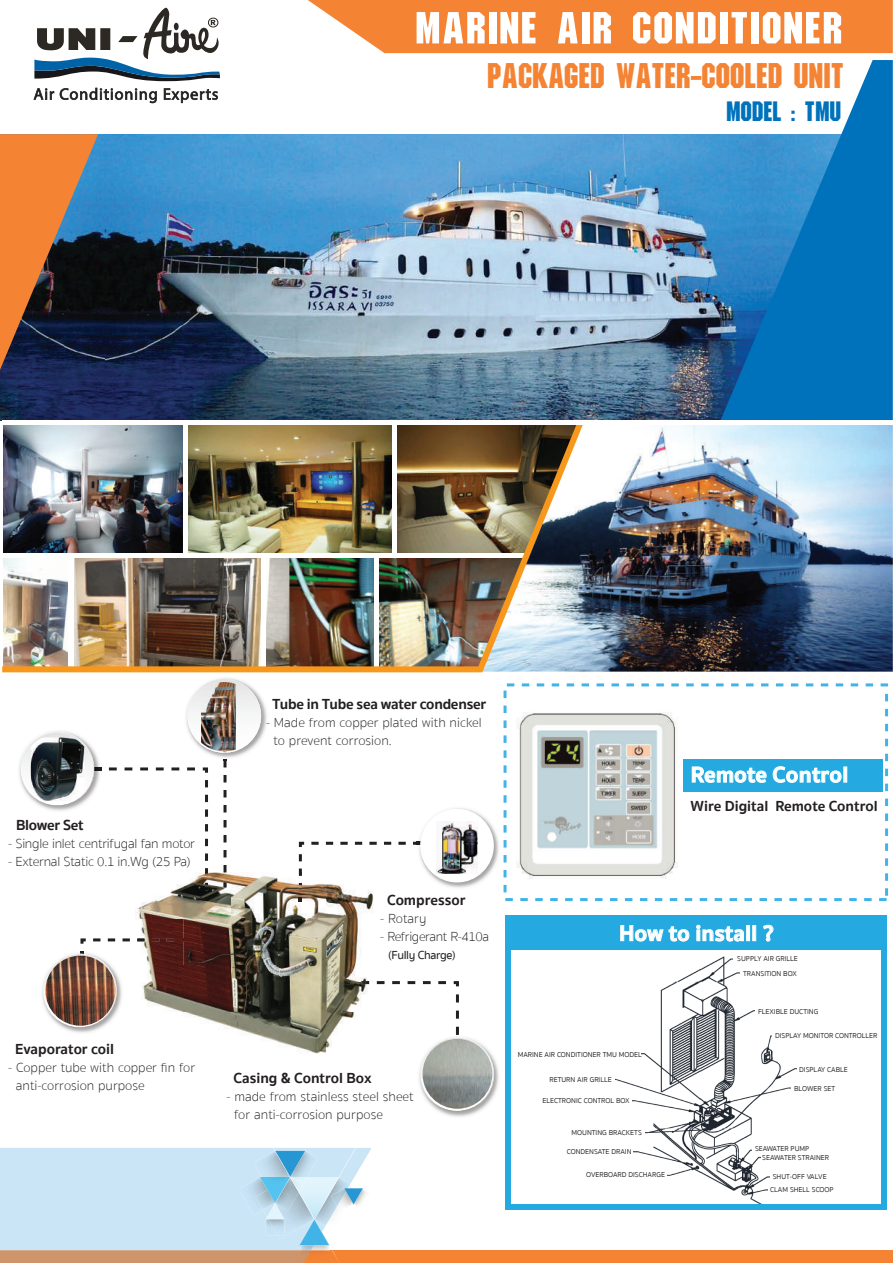
<style>
.page{position:relative;width:893px;height:1263px;background:#fff}
.page>*{position:absolute;margin:0;border:0;box-sizing:border-box;transform-origin:0 0}
.t1{font:700 52.5px "JS Kobori Allcaps";letter-spacing:.03em;color:#fff}
.t2{font:700 42px "JS Kobori Allcaps";color:#f48334;scale:.89 1}
.t3{font:700 33px "JS Kobori Allcaps";color:#0072bc;scale:.89 1}
.t4{font:700 22.5px "Sukhumvit Set";letter-spacing:.01em;color:#fff}
.t5{font:700 15px "Sukhumvit Set";letter-spacing:-.01em;color:#231f20}
.t6{font:100 13.5px/18px "Sukhumvit Set";color:#231f20}
.t7{font:100 13.5px "Sukhumvit Set";letter-spacing:-.02em;color:#231f20}
.t8{font:100 13.5px "Sukhumvit Set";letter-spacing:-.03em;color:#231f20}
.t9{font:500 12px "Sukhumvit Set";letter-spacing:-.03em;color:#231f20}
.t10{font:7.2px/14.7px "Sukhumvit Set Text";color:#231f20;text-align:right}
</style>
<div class="page">
<div style="left:505px;top:915px;width:382px;height:295px;background:#24aae1"></div>
<img style="left:584px;top:425px;width:309px;height:247px">
<img style="left:0;top:134px;width:720px;height:286px">
<svg style="left:720px;top:60px;width:173px;height:360px;fill:#0072bc"></svg>
<svg style="left:0;top:134px;width:98px;height:236px;background:#85583e"></svg>
<div style="left:308px;top:0;width:585px;height:53px;background:#f48334"></div>
<svg style="left:34px;top:8px;width:186px;height:73px"></svg>
<svg style="left:33px;top:88px;width:21px;height:12px"></svg>
<svg style="left:60px;top:88px;width:97px;height:15px"></svg>
<svg style="left:164px;top:88px;width:54px;height:15px"></svg>
<img style="left:2px;top:419px;width:582px;height:253px">
<div style="left:2px;top:420px;width:891px;height:5px;background:#fff"></div>
<svg style="left:299px;top:868px;width:3px;height:4px"></svg>
<svg style="left:299px;top:854px;width:3px;height:7px"></svg>
<svg style="left:299px;top:842px;width:5px;height:5px"></svg>
<svg style="left:311px;top:842px;width:8px;height:3px"></svg>
<svg style="left:326px;top:842px;width:7px;height:3px"></svg>
<svg style="left:340px;top:842px;width:8px;height:3px"></svg>
<svg style="left:355px;top:842px;width:7px;height:3px"></svg>
<svg style="left:369px;top:842px;width:8px;height:3px"></svg>
<svg style="left:384px;top:842px;width:7px;height:3px"></svg>
<svg style="left:398px;top:842px;width:8px;height:3px"></svg>
<svg style="left:205px;top:868px;width:3px;height:4px"></svg>
<svg style="left:205px;top:853px;width:3px;height:8px"></svg>
<svg style="left:205px;top:839px;width:3px;height:7px"></svg>
<svg style="left:205px;top:824px;width:3px;height:7px"></svg>
<svg style="left:205px;top:809px;width:3px;height:8px"></svg>
<svg style="left:205px;top:795px;width:3px;height:7px"></svg>
<svg style="left:205px;top:780px;width:3px;height:7px"></svg>
<svg style="left:203px;top:767px;width:5px;height:6px"></svg>
<svg style="left:187px;top:767px;width:8px;height:3px"></svg>
<svg style="left:171px;top:767px;width:8px;height:3px"></svg>
<svg style="left:156px;top:767px;width:8px;height:3px"></svg>
<svg style="left:140px;top:767px;width:8px;height:3px"></svg>
<svg style="left:125px;top:767px;width:7px;height:3px"></svg>
<svg style="left:109px;top:767px;width:8px;height:3px"></svg>
<svg style="left:224px;top:775px;width:3px;height:7px"></svg>
<svg style="left:224px;top:790px;width:3px;height:7px"></svg>
<svg style="left:224px;top:805px;width:3px;height:7px"></svg>
<svg style="left:224px;top:820px;width:3px;height:7px"></svg>
<svg style="left:224px;top:835px;width:3px;height:7px"></svg>
<svg style="left:224px;top:850px;width:3px;height:7px"></svg>
<svg style="left:224px;top:865px;width:3px;height:7px"></svg>
<svg style="left:377px;top:981px;width:7px;height:3px"></svg>
<svg style="left:392px;top:981px;width:8px;height:3px"></svg>
<svg style="left:408px;top:981px;width:7px;height:3px"></svg>
<svg style="left:423px;top:981px;width:8px;height:3px"></svg>
<svg style="left:438px;top:981px;width:8px;height:3px"></svg>
<svg style="left:454px;top:981px;width:5px;height:5px"></svg>
<svg style="left:456px;top:994px;width:3px;height:8px"></svg>
<svg style="left:456px;top:1010px;width:3px;height:9px"></svg>
<svg style="left:123px;top:938px;width:7px;height:3px"></svg>
<svg style="left:108px;top:938px;width:7px;height:3px"></svg>
<svg style="left:93px;top:938px;width:7px;height:3px"></svg>
<svg style="left:80px;top:938px;width:6px;height:6px"></svg>
<img style="left:19px;top:731px;width:83px;height:80px">
<svg style="left:20px;top:732px;width:81px;height:74px"></svg>
<img style="left:31px;top:737px;width:53px;height:64px">
<img style="left:186px;top:678px;width:81px;height:83px">
<svg style="left:224px;top:760px;width:3px;height:7px"></svg>
<svg style="left:187px;top:679px;width:74px;height:74px"></svg>
<img style="left:201px;top:682px;width:23px;height:69px">
<img style="left:42px;top:951px;width:80px;height:82px">
<svg style="left:43px;top:952px;width:74px;height:76px"></svg>
<img style="left:45px;top:956px;width:70px;height:70px;border-radius:35px">
<img style="left:419px;top:1058px;width:80px;height:59px">
<svg style="left:420px;top:1027px;width:74px;height:84px"></svg>
<img style="left:423px;top:1039px;width:69px;height:70px;border-radius:35px">
<img style="left:417px;top:808px;width:82px;height:80px">
<svg style="left:413px;top:842px;width:7px;height:3px"></svg>
<div style="left:420px;top:809px;width:74px;height:73px;background:#fff;border-radius:37px"></div>
<img style="left:437px;top:821px;width:40px;height:52px">
<div style="left:0;top:1250px;width:893px;height:13px;background:#f48334"></div>
<svg style="left:0;top:1148px;width:371px;height:115px;background:#c8dae3"></svg>
<div style="left:691px;top:76px;width:10px;height:4px;border:2px solid #f48334"></div>
<img style="left:136px;top:872px;width:237px;height:182px">
<svg style="left:299px;top:897px;width:3px;height:4px"></svg>
<img style="left:299px;top:872px;width:3px;height:18px">
<svg style="left:205px;top:897px;width:3px;height:4px"></svg>
<img style="left:205px;top:872px;width:3px;height:18px">
<img style="left:224px;top:872px;width:3px;height:15px">
<svg style="left:319px;top:981px;width:4px;height:3px"></svg>
<img style="left:331px;top:981px;width:38px;height:3px">
<svg style="left:181px;top:938px;width:4px;height:3px"></svg>
<img style="left:137px;top:938px;width:37px;height:3px">
<svg style="left:504px;top:683px;width:384px;height:218px"></svg>
<svg style="left:620px;top:925px;width:43px;height:16px"></svg>
<svg style="left:669px;top:926px;width:20px;height:15px"></svg>
<svg style="left:696px;top:925px;width:48px;height:16px"></svg>
<div style="left:746px;top:925px;width:4px;height:16px;border:1px solid #fff"></div>
<div style="left:753px;top:925px;width:3px;height:16px;border:1px solid #fff"></div>
<svg style="left:763px;top:925px;width:10px;height:16px"></svg>
<div style="left:511px;top:950px;width:370px;height:254px;background:#fff"></div>
<img style="left:615px;top:956px;width:182px;height:248px">
<div style="left:521px;top:1048px;width:120px;height:10px;background:#fff"></div>
<div style="left:547px;top:1095px;width:85px;height:10px;background:#fff"></div>
<div style="left:571px;top:1127px;width:74px;height:10px;background:#fff"></div>
<div style="left:565px;top:1145px;width:68px;height:10px;background:#fff"></div>
<div style="left:593px;top:1169px;width:74px;height:10px;background:#fff"></div>
<div style="left:733px;top:954px;width:74px;height:10px;background:#fff"></div>
<div style="left:740px;top:968px;width:74px;height:10px;background:#fff"></div>
<div style="left:756px;top:1006px;width:74px;height:10px;background:#fff"></div>
<div style="left:773px;top:1031px;width:103px;height:10px;background:#fff"></div>
<div style="left:791px;top:1083px;width:50px;height:10px;background:#fff"></div>
<div style="left:753px;top:1143px;width:55px;height:10px;background:#fff"></div>
<div style="left:761px;top:1152px;width:68px;height:10px;background:#fff"></div>
<div style="left:770px;top:1171px;width:68px;height:10px;background:#fff"></div>
<div style="left:768px;top:1185px;width:68px;height:10px;background:#fff"></div>
<svg style="left:692px;top:767px;width:74px;height:16px"></svg>
<svg style="left:773px;top:766px;width:68px;height:17px"></svg>
<div style="left:844px;top:767px;width:3px;height:15px;border:1px solid #fff"></div>
<h1 class="t1" style="left:416px;top:-2px;width:429px">MARINE AIR CONDITIONER</h1>
<h2 class="t2" style="left:488px;top:52px;width:402px">PACKAGED WATER-COOLED UNIT</h2>
<h3 class="t3" style="left:727px;top:92px;width:131px">MODEL : TMU</h3>
<h3 class="t5" style="left:16px;top:813px;width:69px">Blower Set</h3>
<h3 class="t7" style="left:8px;top:834px;width:188px">- Single inlet centrifugal fan motor</h3>
<h3 class="t7" style="left:8px;top:852px;width:184px">- External Static 0.1 in.Wg (25 Pa)</h3>
<h3 class="t5" style="left:272px;top:692px;width:215px">Tube in Tube sea water condenser</h3>
<h3 class="t6" style="left:274px;top:714px;width:210px;text-indent:-8px">- Made from copper plated with nickel to prevent corrosion.</h3>
<h3 class="t5" style="left:387px;top:888px;width:80px">Compressor</h3>
<h3 class="t6" style="left:380px;top:909px;width:48px">- Rotary</h3>
<h3 class="t8" style="left:380px;top:927px;width:110px">- Refrigerant R-410a</h3>
<h3 class="t9" style="left:388px;top:946px;width:69px">(Fully Charge)</h3>
<h3 class="t5" style="left:15px;top:1037px;width:100px">Evaporator coil</h3>
<h3 class="t6" style="left:16px;top:1059px;width:181px;text-indent:-8px">- Copper tube with copper fin for anti-corrosion purpose</h3>
<h3 class="t5" style="left:233px;top:1067px;width:140px">Casing &amp; Control Box</h3>
<h3 class="t6" style="left:234px;top:1088px;width:181px;text-indent:-8px">- made from stainless steel sheet for anti-corrosion purpose</h3>
<h3 class="t4" style="left:691px;top:757px;width:159px">Remote Control</h3>
<h3 class="t5" style="left:691px;top:795px;width:189px">Wire Digital Remote Control</h3>
<h3 class="t4" style="left:619px;top:916px;width:156px">How to install ?</h3>
<p class="t10" style="left:518px;top:1047px;width:126px">MARINE AIR CONDITIONER TMU MODEL</p>
<p class="t10" style="left:549px;top:1073px;width:64px">RETURN AIR GRILLE</p>
<p class="t10" style="left:542px;top:1093px;width:89px">ELECTRONIC CONTROL BOX</p>
<p class="t10" style="left:571px;top:1125px;width:72px">MOUNTING BRACKETS</p>
<p class="t10" style="left:567px;top:1144px;width:66px">CONDENSATE DRAIN</p>
<p class="t10" style="left:586px;top:1167px;width:80px">OVERBOARD DISCHARGE</p>
<p class="t10" style="left:737px;top:951px;width:62px">SUPPLY AIR GRILLE<br>TRANSITION BOX</p>
<p class="t10" style="left:758px;top:1004px;width:62px">FLEXIBLE DUCTING</p>
<p class="t10" style="left:775px;top:1029px;width:104px">DISPLAY MONITOR CONTROLLER</p>
<p class="t10" style="left:799px;top:1062px;width:50px">DISPLAY CABLE</p>
<p class="t10" style="left:794px;top:1081px;width:43px">BLOWER SET</p>
<p class="t10" style="left:762px;top:1145px;width:68px;line-height:8.4px;text-align:left;text-indent:-7px">SEAWATER PUMP<br>SEAWATER STRAINER</p>
<p class="t10" style="left:770px;top:1170px;width:65px;line-height:13px;text-align:center">SHUT-OFF VALVE<br>CLAM SHELL SCOOP</p>
</div>
